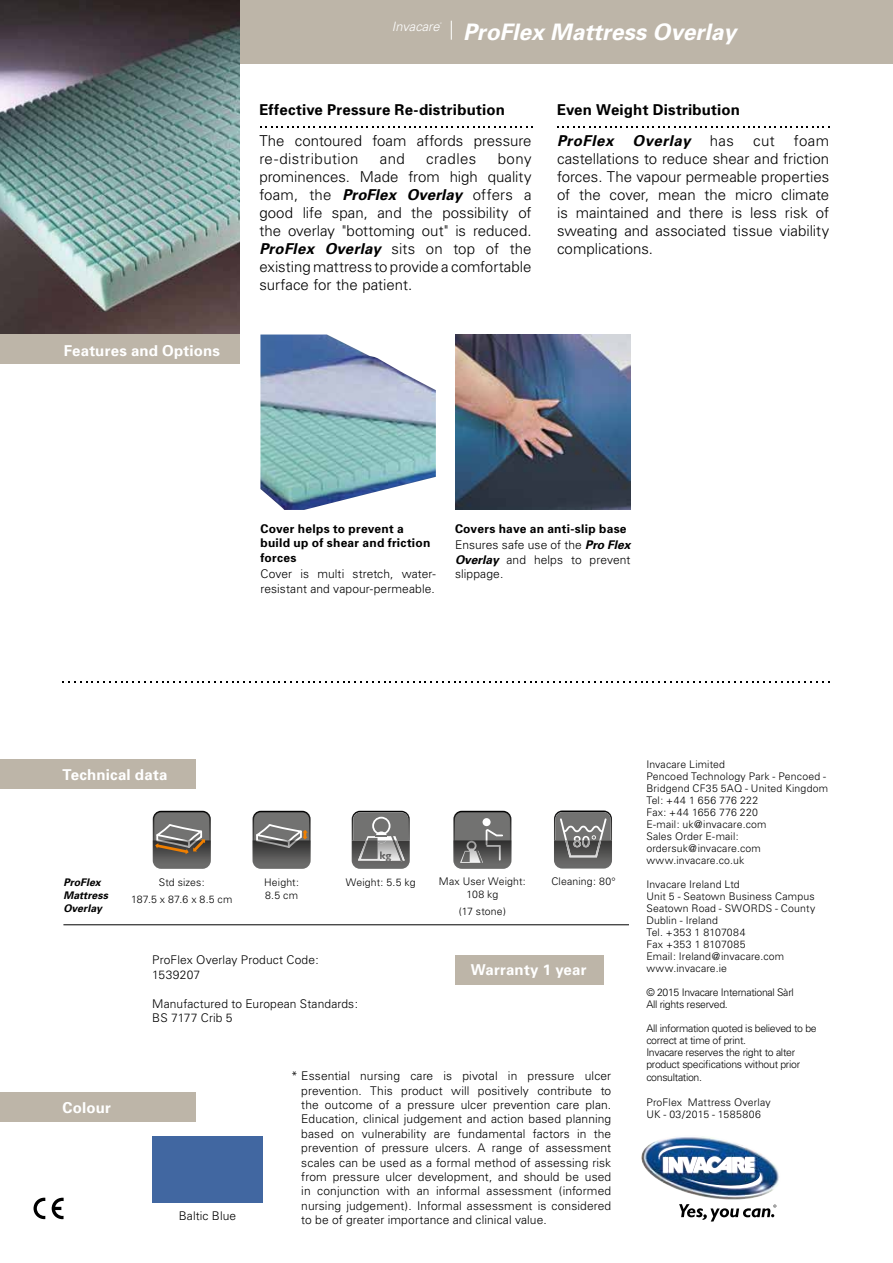
<style>
.page{position:relative;width:893px;height:1263px;background:#fff}
.page>*{position:absolute;margin:0;border:0;box-sizing:border-box;transform-origin:0 0}
.t1{font:italic 700 22.8px "Univers";color:#fff}
.t2{font:300 15px/18px "Univers";color:#000;text-align:justify}
.t3{font:700 15px "Univers";letter-spacing:.015em;color:#000}
.t4{font:700 15px "Univers";letter-spacing:.015em;color:#fff}
.t5{font:italic 700 15px "Univers";letter-spacing:.035em;color:#000}
.t6{font:300 15px "Univers";letter-spacing:.03em;color:#000}
.t7{font:italic 300 12.9px "Univers";color:#fff}
.t8{font:300 12px/14.4px "Univers";letter-spacing:.01em;color:#000}
.t9{font:700 12px/14.4px "Univers";letter-spacing:.02em;color:#000}
.t10{font:700 10.95px "Gill Sans";color:#727271}
.t11{font:300 10.5px/12px "Univers";letter-spacing:.01em;color:#000}
.t12{font:300 10.5px/12.1px "Univers";letter-spacing:-.03em;color:#000}
.t13{font:italic 700 10.5px/12.6px "Univers";color:#000}
.t14{font:italic 300 2.25px "Univers";color:#fff}
.s1{font-weight:700;font-style:italic}
.s2{font-weight:300}
.s3{font-style:italic}
</style>
<div class="page">
<div style="left:230px;top:0;width:663px;height:64px;background:#bdb5a8"></div>
<img style="left:0;top:0;width:239px;height:334px">
<div style="left:0;top:759px;width:196px;height:30px;background:#bdb5a8"></div>
<svg style="left:62px;top:681px;width:767px;height:2px"></svg>
<img style="left:260px;top:334px;width:176px;height:176px">
<svg style="left:260px;top:126px;width:273px;height:2px"></svg>
<svg style="left:557px;top:126px;width:272px;height:2px"></svg>
<img style="left:455px;top:334px;width:175px;height:176px">
<svg style="left:451px;top:21px;width:1px;height:19px"></svg>
<div style="left:152px;top:1136px;width:110px;height:66px;background:#4167a1"></div>
<img style="left:641px;top:1137px;width:138px;height:63px">
<img style="left:658px;top:1143px;width:104px;height:48px">
<svg style="left:679px;top:1204px;width:97px;height:17px"></svg>
<div style="left:0;top:1092px;width:196px;height:30px;background:#bdb5a8"></div>
<div style="left:0;top:334px;width:239px;height:30px;background:#bdb5a8"></div>
<hr style="left:63px;top:924px;width:566px;height:1px;background:#000">
<svg style="left:153px;top:811px;width:58px;height:58px;background:#736f69"></svg>
<svg style="left:253px;top:811px;width:58px;height:58px;background:#6e6d6b"></svg>
<img style="left:352px;top:861px;width:58px;height:8px">
<svg style="left:352px;top:811px;width:58px;height:50px;background:#828281"></svg>
<svg style="left:453px;top:811px;width:58px;height:58px;background:#6f6f6e"></svg>
<img style="left:554px;top:857px;width:58px;height:11px">
<svg style="left:554px;top:810px;width:58px;height:47px;background:#767675"></svg>
<div style="left:455px;top:955px;width:149px;height:30px;background:#bdb5a8"></div>
<svg style="left:52px;top:1198px;width:12px;height:21px"></svg>
<svg style="left:34px;top:1198px;width:11px;height:21px"></svg>
<p class="t7" style="left:392px;top:18px;width:49px">Invacare</p>
<p class="t14" style="left:440px;top:22px;width:3px">®</p>
<h1 class="t1" style="left:463px;top:18px;width:275px">ProFlex Mattress Overlay</h1>
<p class="t4" style="left:64px;top:341px;width:158px">Features and Options</p>
<p class="t3" style="left:259px;top:101px;width:247px">Effective Pressure Re-distribution</p>
<p class="t2" style="left:259px;top:131px;width:274px">The contoured foam affords pressure re-distribution</p>
<p class="t2" style="left:259px;top:149px;width:274px;text-indent:238px">bony prominences. Made from high quality foam, the <span class="s1">ProFlex Overlay</span> offers a good life span, and the possibility of the overlay "bottoming out" is reduced.<br><span class="s1">ProFlex Overlay</span> sits on top of the existing mattress to provide a comfortable surface for the patient.</p>
<p class="t2" style="left:380px;top:149px;width:27px">and</p>
<p class="t6" style="left:426px;top:149px;width:52px">cradles</p>
<p class="t3" style="left:557px;top:101px;width:184px">Even Weight Distribution</p>
<p class="t5" style="left:557px;top:132px;width:58px">ProFlex</p>
<p class="t5" style="left:633px;top:132px;width:59px">Overlay</p>
<p class="t2" style="left:710px;top:132px;width:26px">has</p>
<p class="t2" style="left:753px;top:132px;width:23px">cut</p>
<p class="t2" style="left:557px;top:132px;width:274px;text-indent:237px">foam castellations to reduce shear and friction forces. The vapour permeable properties of the cover, mean the micro climate is maintained and there is less risk of sweating and associated tissue viability complications.</p>
<p class="t9" style="left:260px;top:521px;width:171px">Cover helps to prevent a build up of shear and friction forces</p>
<p class="t8" style="left:260px;top:567px;width:177px">Cover is multi stretch, water&shy;resistant and vapour-permeable.</p>
<p class="t9" style="left:455px;top:520px;width:177px;line-height:16.5px">Covers have an anti-slip base<br><span class="s2">Ensures safe use of the</span> <span class="s3">Pro Flex</span></p>
<p class="t8" style="left:455px;top:552px;width:177px"><span class="s1">Overlay</span> and helps to prevent slippage.</p>
<p class="t4" style="left:63px;top:766px;width:106px">Technical data</p>
<p class="t13" style="left:63px;top:876px;width:46px">ProFlex<br>Mattress<br>Overlay</p>
<p class="t10" style="left:379px;top:848px;width:13px">kg</p>
<p class="t11" style="left:131px;top:874px;width:103px;line-height:16.8px;text-align:center">Std sizes:<br>187.5 x 87.6 x 8.5 cm</p>
<p class="t11" style="left:264px;top:876px;width:36px;line-height:12.6px">Height:<br>8.5 cm</p>
<p class="t11" style="left:346px;top:877px;width:71px">Weight: 5.5 kg</p>
<p class="t8" style="left:152px;top:953px;width:168px">ProFlex Overlay Product Code:<br>1539207</p>
<p class="t8" style="left:152px;top:996px;width:207px">Manufactured to European Standards:<br>BS 7177 Crib 5</p>
<p class="t11" style="left:439px;top:875px;width:88px;line-height:12.6px;text-align:center">Max User Weight:<br>108 kg</p>
<p class="t11" style="left:459px;top:905px;width:49px">(17 stone)</p>
<p class="t11" style="left:551px;top:875px;width:66px">Cleaning: 80°</p>
<p class="t4" style="left:471px;top:961px;width:117px">Warranty 1 year</p>
<p class="t4" style="left:63px;top:1099px;width:50px">Colour</p>
<p class="t8" style="left:179px;top:1209px;width:59px">Baltic Blue</p>
<p class="t8" style="left:301px;top:1069px;width:311px;text-align:justify;text-indent:-10px">* Essential nursing care is pivotal in pressure ulcer prevention. This product will positively contribute to the outcome of a pressure ulcer prevention care plan.<br>Education, clinical judgement and action based planning based on vulnerability are fundamental factors in the prevention of pressure ulcers. A range of assessment scales can be used as a formal method of assessing risk from pressure ulcer development, and should be used in conjunction with an informal assessment (informed nursing judgement). Informal assessment is considered to be of greater importance and clinical value.</p>
<p class="t11" style="left:646px;top:758px;width:183px">Invacare Limited<br>Pencoed Technology Park - Pencoed -<br>Bridgend CF35 5AQ - United Kingdom<br>Tel: +44 1 656 776 222<br>Fax: +44 1656 776 220<br>E-mail: uk@invacare.com<br>Sales Order E-mail: ordersuk@invacare.com www.invacare.co.uk</p>
<p class="t11" style="left:646px;top:878px;width:170px">Invacare Ireland Ltd<br>Unit 5 - Seatown Business Campus<br>Seatown Road - SWORDS - County<br>Dublin - Ireland<br>Tel. +353 1 8107084<br>Fax +353 1 8107085<br>Email: Ireland@invacare.com www.invacare.ie</p>
<p class="t12" style="left:646px;top:986px;width:149px">© 2015 Invacare International Sàrl<br>All rights reserved.</p>
<p class="t12" style="left:646px;top:1022px;width:172px">All information quoted is believed to be correct at time of print.<br>Invacare reserves the right to alter product specifications without prior consultation.</p>
<p class="t11" style="left:646px;top:1096px;width:126px;line-height:12.6px">ProFlex Mattress Overlay<br>UK - 03/2015 - 1585806</p>
</div>
